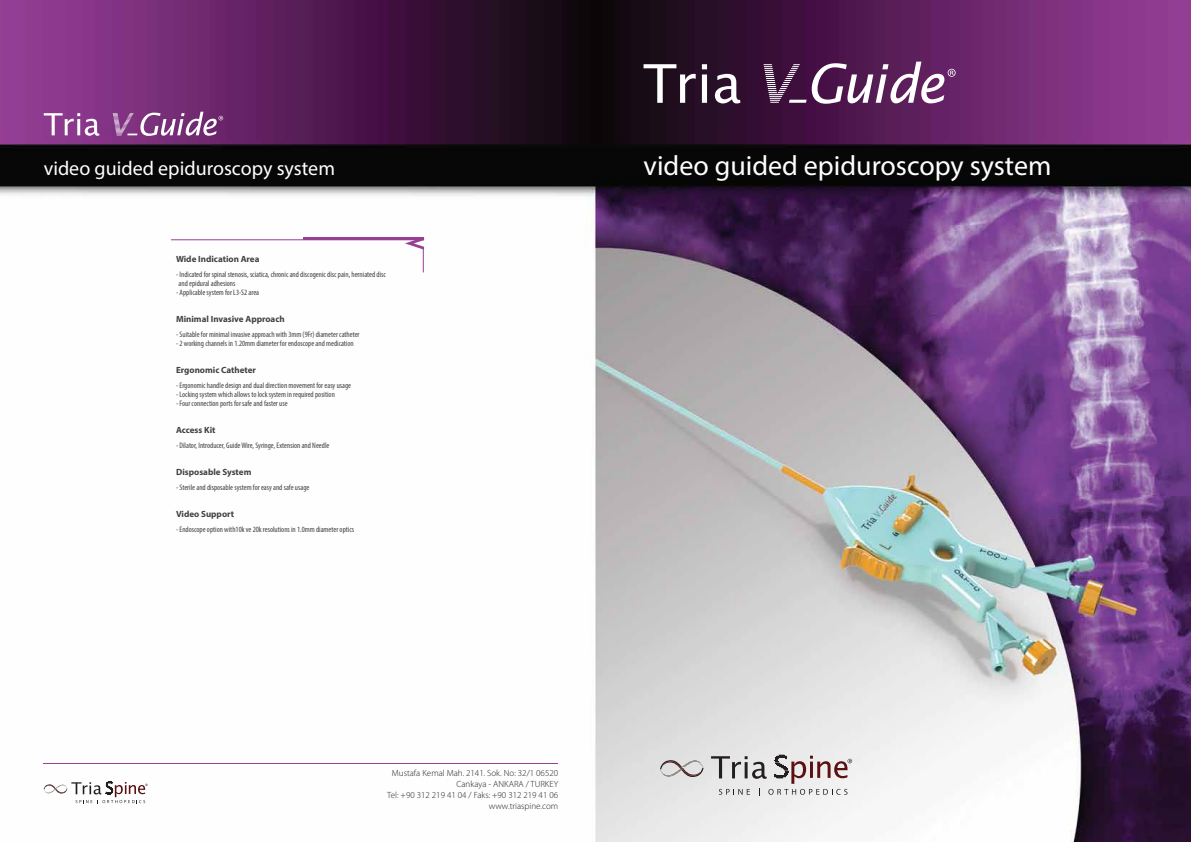
<style>
.page{position:relative;width:1191px;height:842px;background:#fff}
.page>*{position:absolute;margin:0;border:0;box-sizing:border-box;transform-origin:0 0}
.t1{font:28px "Myriad Pro";color:#fff}
.t2{font:20px "Myriad Pro";color:#fff}
.t3{font:300 9px/10.8px "Myriad Pro";color:#231f20;text-align:right}
.t4{font:700 9px "Myriad Pro";color:#414042}
.t5{font:condensed 8px/9px "Myriad Pro";color:#414042}
</style>
<div class="page">
<img style="left:0;top:0;width:1191px;height:842px">
<hr style="left:43px;top:762px;width:515px;height:1px;background:#963f94">
<svg style="left:44px;top:781px;width:104px;height:22px"></svg>
<svg style="left:643px;top:64px;width:52px;height:39px"></svg>
<svg style="left:702px;top:64px;width:5px;height:39px"></svg>
<svg style="left:715px;top:74px;width:25px;height:29px"></svg>
<svg style="left:763px;top:62px;width:192px;height:42px"></svg>
<svg style="left:44px;top:113px;width:55px;height:23px"></svg>
<svg style="left:113px;top:112px;width:110px;height:24px"></svg>
<svg style="left:711px;top:755px;width:141px;height:40px;background:#c9c3c3"></svg>
<svg style="left:660px;top:760px;width:43px;height:17px"></svg>
<hr style="left:303px;top:237px;width:121px;height:3px;background:#963f94">
<hr style="left:171px;top:240px;width:253px;height:1px;background:#963f94">
<svg style="left:405px;top:240px;width:19px;height:32px"></svg>
<h2 class="t2" style="left:44px;top:156px;width:293px">video guided epiduroscopy system</h2>
<h1 class="t1" style="left:643px;top:149px;width:409px">video guided epiduroscopy system</h1>
<p class="t4" style="left:176px;top:253px;width:85px">Wide Indication Area</p>
<p class="t5" style="left:179px;top:270px;width:209px;text-indent:-3px">- Indicated for spinal stenosis, sciatica, chronic and discogenic disc pain, herniated disc and epidural adhesions</p>
<p class="t5" style="left:176px;top:288px;width:85px">- Applicable system for L3-S2 area</p>
<p class="t4" style="left:176px;top:313px;width:110px">Minimal Invasive Approach</p>
<p class="t5" style="left:176px;top:330px;width:185px">- Suitable for minimal invasive approach with 3mm (9Fr) diameter catheter</p>
<p class="t5" style="left:176px;top:339px;width:179px">- 2 working channels in 1.20mm diameter for endoscope and medication</p>
<p class="t4" style="left:176px;top:364px;width:81px">Ergonomic Catheter</p>
<p class="t5" style="left:176px;top:381px;width:177px">- Ergonomic handle design and dual direction movement for easy usage</p>
<p class="t5" style="left:176px;top:390px;width:160px">- Locking system which allows to lock system in required position</p>
<p class="t5" style="left:176px;top:399px;width:113px">- Four connection ports for safe and faster use</p>
<p class="t4" style="left:176px;top:424px;width:41px">Access Kit</p>
<p class="t5" style="left:176px;top:441px;width:155px">- Dilator, Introducer, Guide Wire, Syringe, Extension and Needle</p>
<p class="t4" style="left:176px;top:466px;width:77px">Disposable System</p>
<p class="t5" style="left:176px;top:483px;width:135px">- Sterile and disposable system for easy and safe usage</p>
<p class="t4" style="left:176px;top:508px;width:60px">Video Support</p>
<p class="t5" style="left:176px;top:525px;width:179px">- Endoscope option with10k ve 20k resolutions in 1.0mm diameter optics</p>
<p class="t3" style="left:387px;top:768px;width:172px">Mustafa Kemal Mah. 2141. Sok. No: 32/1 06520<br>Cankaya - ANKARA / TURKEY<br>Tel: +90 312 219 41 04 / Faks: +90 312 219 41 06 www.triaspine.com</p>
</div>
